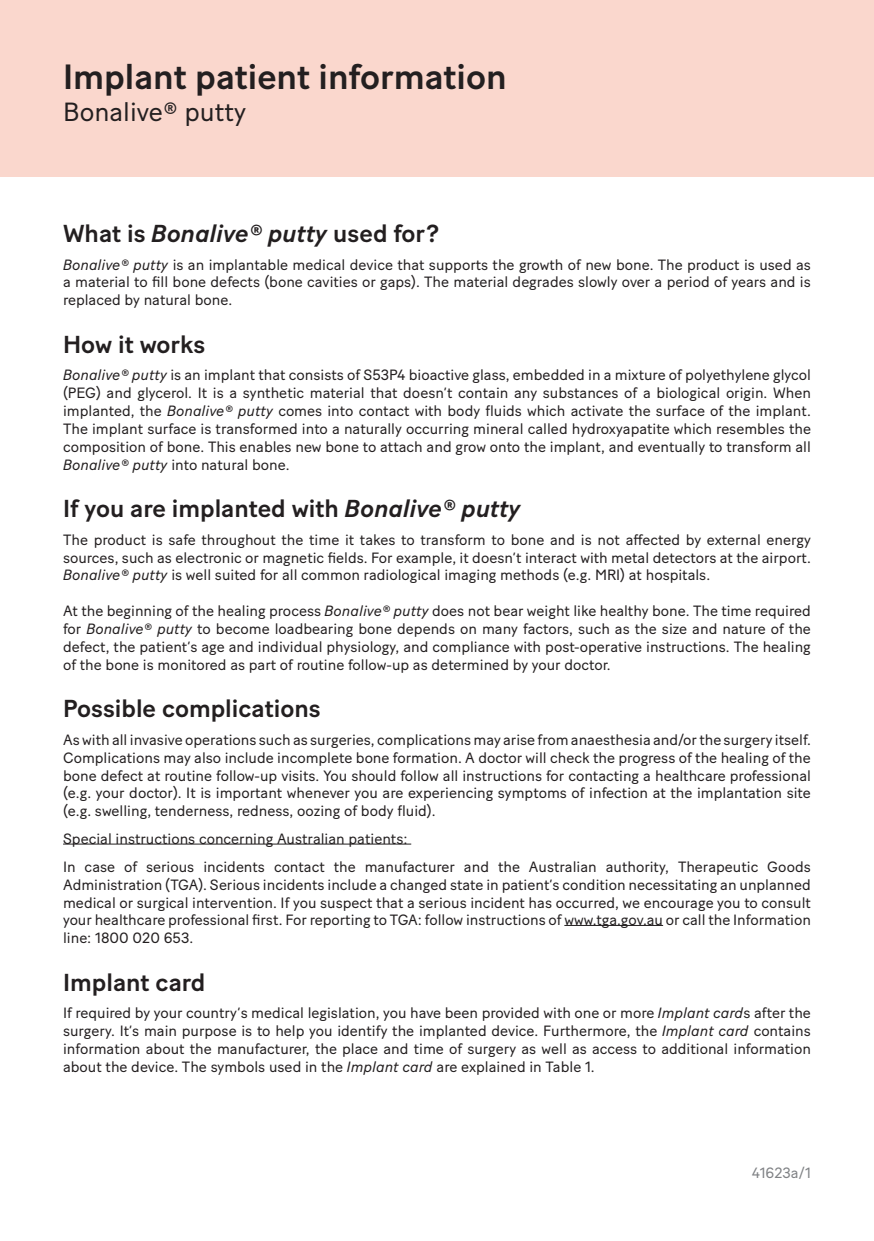
<style>
.page{position:relative;width:874px;height:1241px;background:#fff}
.page>*{position:absolute;margin:0;border:0;box-sizing:border-box;transform-origin:0 0}
.t1{font:500 35px "Baton Turbo";color:#231f20}
.t2{font:26.25px "Baton Turbo";color:#231f20}
.t3{font:500 24.5px "Baton Turbo";color:#231f20}
.t4{font:14.88px/17.8px "Baton Turbo";color:#231f20;text-align:justify}
.t5{font:14.88px "Baton Turbo";color:#808285}
.s1{font-style:italic}
</style>
<div class="page">
<hr style="left:63px;top:843px;width:348px;height:1px;background:#231f20">
<hr style="left:564px;top:925px;width:98px;height:1px;background:#231f20">
<div style="left:0;top:0;width:873px;height:176px;background:#fad7cd"></div>
<p class="t1" style="left:63px;top:50px;width:445px">Implant patient information</p>
<p class="t2" style="left:63px;top:92px;width:184px">Bonalive® putty</p>
<p class="t3" style="left:63px;top:214px;width:377px">What is <span class="s1">Bonalive® putty</span> used for?</p>
<p class="t4" style="left:63px;top:254px;width:749px"><span class="s1">Bonalive® putty</span> is an implantable medical device that supports the growth of new bone. The product is used as a material to fill bone defects (bone cavities or gaps). The material degrades slowly over a period of years and is replaced by natural bone.</p>
<p class="t3" style="left:63px;top:325px;width:143px">How it works</p>
<p class="t4" style="left:63px;top:365px;width:749px"><span class="s1">Bonalive® putty</span> is an implant that consists of S53P4 bioactive glass, embedded in a mixture of polyethylene glycol (PEG) and glycerol. It is a synthetic material that doesn’t contain any substances of a biological origin. When implanted, the <span class="s1">Bonalive® putty</span> comes into contact with body fluids which activate the surface of the implant.<br>The implant surface is transformed into a naturally occurring mineral called hydroxyapatite which resembles the composition of bone. This enables new bone to attach and grow onto the implant, and eventually to transform all <span class="s1">Bonalive® putty</span> into natural bone.</p>
<p class="t3" style="left:63px;top:489px;width:459px">If you are implanted with <span class="s1">Bonalive® putty</span></p>
<p class="t4" style="left:63px;top:529px;width:749px">The product is safe throughout the time it takes to transform to bone and is not affected by external energy sources, such as electronic or magnetic fields. For example, it doesn’t interact with metal detectors at the airport.<br><span class="s1">Bonalive® putty</span> is well suited for all common radiological imaging methods (e.g. MRI) at hospitals.</p>
<p class="t4" style="left:63px;top:600px;width:749px">At the beginning of the healing process <span class="s1">Bonalive® putty</span> does not bear weight like healthy bone. The time required for <span class="s1">Bonalive® putty</span> to become loadbearing bone depends on many factors, such as the size and nature of the defect, the patient’s age and individual physiology, and compliance with post-operative instructions. The healing of the bone is monitored as part of routine follow-up as determined by your doctor.</p>
<p class="t3" style="left:63px;top:689px;width:259px">Possible complications</p>
<p class="t4" style="left:63px;top:729px;width:749px">As with all invasive operations such as surgeries, complications may arise from anaesthesia and/or the surgery itself.<br>Complications may also include incomplete bone formation. A doctor will check the progress of the healing of the bone defect at routine follow-up visits. You should follow all instructions for contacting a healthcare professional (e.g. your doctor). It is important whenever you are experiencing symptoms of infection at the implantation site (e.g. swelling, tenderness, redness, oozing of body fluid).</p>
<p class="t4" style="left:63px;top:828px;width:346px">Special instructions concerning Australian patients:</p>
<p class="t4" style="left:63px;top:856px;width:749px">In case of serious incidents contact the manufacturer and the Australian authority, Therapeutic Goods Administration (TGA). Serious incidents include a changed state in patient’s condition necessitating an unplanned medical or surgical intervention. If you suspect that a serious incident has occurred, we encourage you to consult your healthcare professional first. For reporting to TGA: follow instructions of www.tga.gov.au or call the Information line: 1800 020 653.</p>
<p class="t3" style="left:63px;top:963px;width:144px">Implant card</p>
<p class="t4" style="left:63px;top:1002px;width:749px">If required by your country’s medical legislation, you have been provided with one or more <span class="s1">Implant card</span>s after the surgery. It’s main purpose is to help you identify the implanted device. Furthermore, the <span class="s1">Implant card</span> contains information about the manufacturer, the place and time of surgery as well as access to additional information about the device. The symbols used in the <span class="s1">Implant card</span> are explained in Table 1.</p>
<p class="t5" style="left:751px;top:1161px;width:60px">41623a/1</p>
</div>
